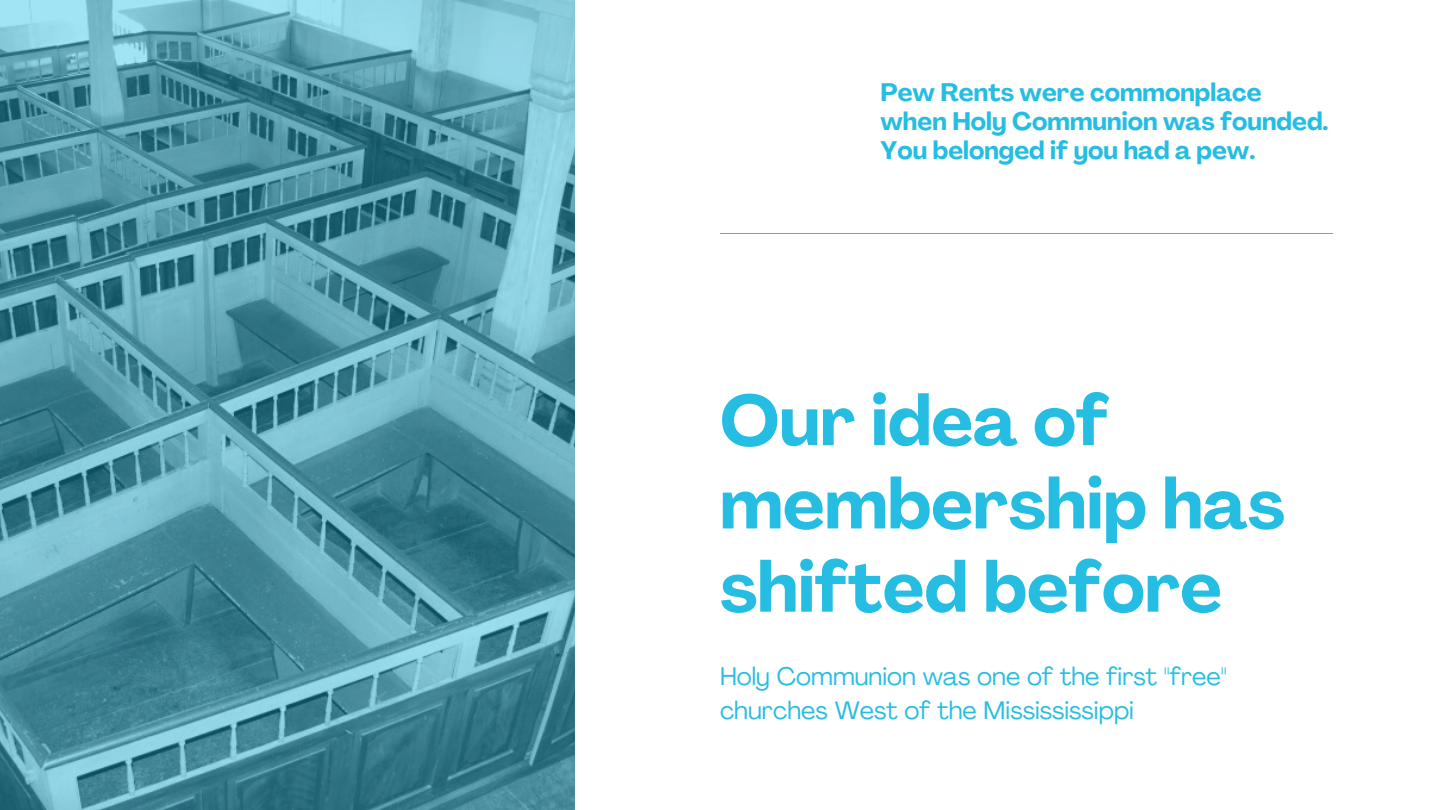
<style>
.page{position:relative;width:1440px;height:810px;background:#fff}
.page>*{position:absolute;margin:0;border:0;box-sizing:border-box;transform-origin:0 0}
.t1{font:700 70px/83.2px "Agrandir";color:#26bde2}
.t2{font:700 25px/29.2px "Agrandir";color:#26bde2}
.t3{font:25px/34.5px "Agrandir";color:#26bde2}
</style>
<div class="page">
<hr style="left:720px;top:233px;width:613px;height:1px;background:#26bde2">
<img style="left:0;top:0;width:574px;height:810px">
<p class="t2" style="left:880px;top:80px;width:450px">Pew Rents were commonplace when Holy Communion was founded.<br>You belonged if you had a pew.</p>
<p class="t1" style="left:720px;top:386px;width:567px">Our idea of membership has shifted before</p>
<p class="t3" style="left:720px;top:661px;width:508px">Holy Communion was one of the first "free" churches West of the Missississippi</p>
</div>
